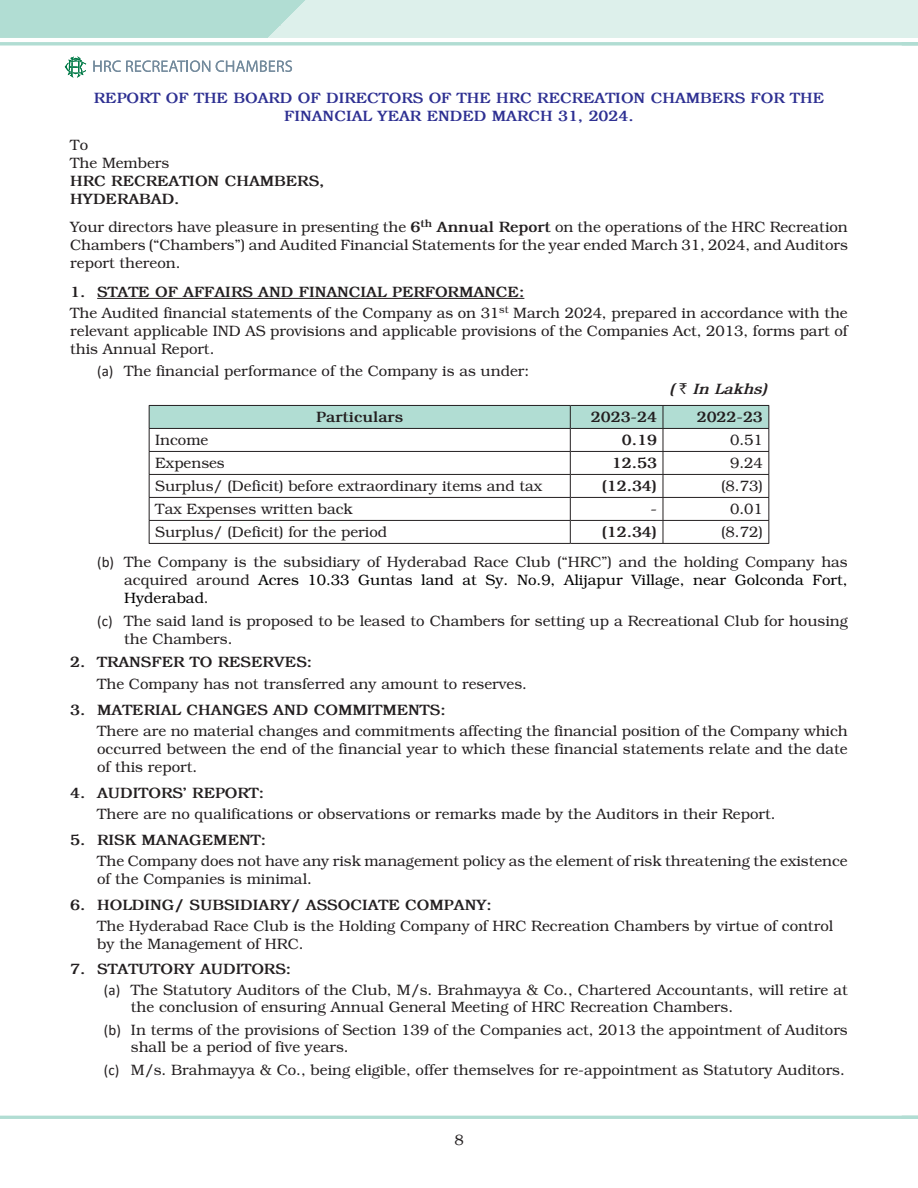
<style>
.page{position:relative;width:918px;height:1188px;background:#fff}
.page>*{position:absolute;margin:0;border:0;box-sizing:border-box;transform-origin:0 0}
.t1{font:15px/18px "Bookman";color:#231f20}
.t2{font:700 15px/18px "Bookman";color:#231f20}
.t3{font:700 15px/18px "Bookman";color:#2e3092;text-align:center}
.t4{font:15px/18px "Bookman";color:#000}
.t5{font:italic 700 15px "Bookman";color:#231f20}
.s1{font-weight:700}
.s2{font-family:"Calibri"}
.s3{font-family:"Rupee Foradian";font-weight:400;font-style:normal}
.s4{color:#231f20}
</style>
<div class="page">
<hr style="left:0;top:42px;width:918px;height:3px;background:#b1ddd3">
<hr style="left:0;top:1116px;width:918px;height:3px;background:#b1ddd3">
<svg style="left:65px;top:57px;width:21px;height:21px"></svg>
<svg style="left:93px;top:60px;width:117px;height:12px"></svg>
<svg style="left:216px;top:60px;width:76px;height:12px"></svg>
<svg style="left:0;top:0;width:918px;height:38px;background:#cfeae3"></svg>
<hr style="left:97px;top:298px;width:427px;height:1px;background:#231f20">
<hr style="left:149px;top:543px;width:421px;height:1px;background:#231f20">
<hr style="left:570px;top:543px;width:93px;height:1px;background:#231f20">
<hr style="left:663px;top:543px;width:106px;height:1px;background:#231f20">
<svg style="left:149px;top:405px;width:620px;height:138px"></svg>
<hr style="left:663px;top:428px;width:106px;height:1px;background:#231f20">
<p class="t3" style="left:94px;top:89px;width:732px">REPORT OF THE BOARD OF DIRECTORS OF THE HRC RECREATION CHAMBERS FOR THE<br>FINANCIAL YEAR ENDED MARCH 31, 2024.</p>
<p class="t1" style="left:70px;top:136px;width:100px">To<br>The Members</p>
<p class="t2" style="left:70px;top:172px;width:256px">HRC RECREATION CHAMBERS,<br>HYDERABAD.</p>
<p class="t1" style="left:70px;top:218px;width:779px;text-align:justify">Your directors have pleasure in presenting the <span class="s1">6</span><sup>th</sup> <span class="s1">Annual Report</span> on the operations of the HRC Recreation Chambers (“Chambers”) and Audited Financial Statements for the year ended March 31, 2024, and Auditors report thereon.</p>
<p class="t1" style="left:70px;top:281px;width:779px;line-height:21.3px"><span class="s1">1. STATE OF AFFAIRS AND FINANCIAL PERFORMANCE:<br></span>The Audited financial statements of the Company as on 31<sup>st</sup> March 2024, prepared in accordance with the</p>
<p class="t1" style="left:70px;top:322px;width:779px">relevant applicable IND AS provisions and applicable provisions of the Companies Act, 2013, forms part of this Annual Report.</p>
<p class="t1" style="left:97px;top:362px;width:434px"><span class="s2">(a)</span> The financial performance of the Company is as under:</p>
<p class="t5" style="left:669px;top:380px;width:99px">( <span class="s3">`</span> In Lakhs)</p>
<p class="t2" style="left:316px;top:408px;width:88px">Particulars</p>
<p class="t2" style="left:591px;top:408px;width:67px">2023-24</p>
<p class="t2" style="left:697px;top:408px;width:67px">2022-23</p>
<p class="t1" style="left:155px;top:431px;width:55px">Income</p>
<p class="t2" style="left:622px;top:431px;width:37px">0.19</p>
<p class="t1" style="left:730px;top:431px;width:34px">0.51</p>
<p class="t1" style="left:155px;top:454px;width:71px">Expenses</p>
<p class="t2" style="left:612px;top:454px;width:46px">12.53</p>
<p class="t1" style="left:730px;top:454px;width:34px">9.24</p>
<p class="t1" style="left:155px;top:477px;width:389px">Surplus/ (Deficit) before extraordinary items and tax</p>
<p class="t2" style="left:602px;top:477px;width:57px">(12.34)</p>
<p class="t1" style="left:721px;top:477px;width:43px">(8.73)</p>
<p class="t1" style="left:155px;top:500px;width:199px">Tax Expenses written back</p>
<p class="t2" style="left:650px;top:500px;width:8px">-</p>
<p class="t1" style="left:730px;top:500px;width:34px">0.01</p>
<p class="t1" style="left:155px;top:523px;width:233px">Surplus/ (Deficit) for the period</p>
<p class="t2" style="left:602px;top:523px;width:57px">(12.34)</p>
<p class="t1" style="left:97px;top:518px;width:752px;line-height:29.2px;text-indent:624px">(8.72)<br><span class="s2">(b)</span> The Company is the subsidiary of Hyderabad Race Club (“HRC”) and the holding Company has</p>
<p class="t4" style="left:124px;top:571px;width:725px"><span class="s4">acquired around</span> Acres 10.33 Guntas land at Sy. No.9, Alijapur Village, near Golconda Fort,<br>Hyderabad<span class="s4">.</span></p>
<p class="t1" style="left:124px;top:612px;width:725px;text-indent:-27px"><span class="s2">(c)</span> The said land is proposed to be leased to Chambers for setting up a Recreational Club for housing the Chambers.</p>
<p class="t2" style="left:70px;top:653px;width:244px">2. TRANSFER TO RESERVES:</p>
<p class="t1" style="left:97px;top:675px;width:431px">The Company has not transferred any amount to reserves.</p>
<p class="t2" style="left:70px;top:700px;width:377px">3. MATERIAL CHANGES AND COMMITMENTS:</p>
<p class="t1" style="left:97px;top:722px;width:752px;text-align:justify">There are no material changes and commitments affecting the financial position of the Company which occurred between the end of the financial year to which these financial statements relate and the date of this report.</p>
<p class="t2" style="left:70px;top:784px;width:196px">4. AUDITORS’ REPORT:</p>
<p class="t1" style="left:97px;top:805px;width:680px">There are no qualifications or observations or remarks made by the Auditors in their Report.</p>
<p class="t2" style="left:70px;top:831px;width:197px">5. RISK MANAGEMENT:</p>
<p class="t1" style="left:97px;top:852px;width:752px">The Company does not have any risk management policy as the element of risk threatening the existence of the Companies is minimal.</p>
<p class="t2" style="left:70px;top:896px;width:423px">6. HOLDING/ SUBSIDIARY/ ASSOCIATE COMPANY:</p>
<p class="t1" style="left:97px;top:917px;width:738px">The Hyderabad Race Club is the Holding Company of HRC Recreation Chambers by virtue of control by the Management of HRC.</p>
<p class="t1" style="left:104px;top:959px;width:745px;line-height:20.5px;text-indent:-34px"><span class="s1">7. STATUTORY AUDITORS:<br></span><span class="s2">(a)</span> The Statutory Auditors of the Club, M/s. Brahmayya &amp; Co., Chartered Accountants, will retire at</p>
<p class="t1" style="left:104px;top:996px;width:745px;line-height:22.6px;text-indent:27px">the conclusion of ensuring Annual General Meeting of HRC Recreation Chambers.<br><span class="s2">(b)</span> In terms of the provisions of Section 139 of the Companies act, 2013 the appointment of Auditors</p>
<p class="t1" style="left:104px;top:1036px;width:742px;line-height:22.6px;text-indent:27px">shall be a period of five years.<br><span class="s2">(c)</span> M/s. Brahmayya &amp; Co., being eligible, offer themselves for re-appointment as Statutory Auditors.</p>
<p class="t1" style="left:454px;top:1131px;width:11px">8</p>
</div>
